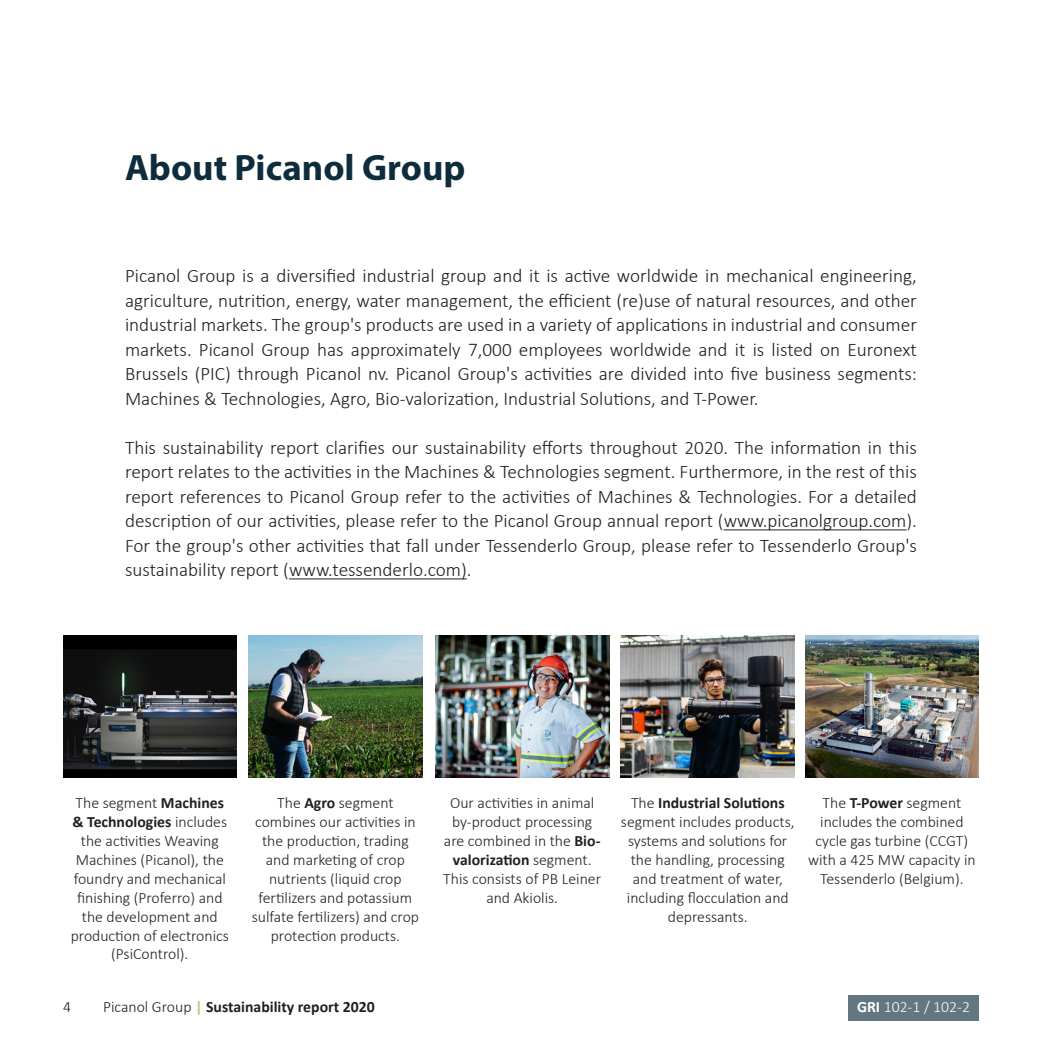
<style>
.page{position:relative;width:1042px;height:1042px;background:#fff}
.page>*{position:absolute;margin:0;border:0;box-sizing:border-box;transform-origin:0 0}
.t1{font:700 36.75px "Myriad Pro";color:#0e2d3c}
.t2{font:300 19.25px/24.5px "Calibri";color:#231f20;text-align:justify}
.t3{font:300 15.75px/18.9px "Calibri";color:#231f20;text-align:center}
.t4{font:700 15.75px "Calibri";color:#231f20}
.t5{font:300 15.75px "Calibri";color:#fff}
.s1{font-weight:700}
.s2{font-weight:300}
.s3{color:#d4be73}
</style>
<div class="page">
<hr style="left:723px;top:529px;width:183px;height:1px;background:#231f20">
<hr style="left:289px;top:578px;width:178px;height:1px;background:#231f20">
<img style="left:63px;top:635px;width:174px;height:143px">
<img style="left:249px;top:635px;width:173px;height:143px">
<img style="left:435px;top:635px;width:174px;height:143px">
<img style="left:621px;top:635px;width:173px;height:143px">
<img style="left:805px;top:635px;width:173px;height:143px">
<div style="left:848px;top:995px;width:130px;height:25px;background:#637780"></div>
<p class="t1" style="left:125px;top:144px;width:342px">About Picanol Group</p>
<p class="t2" style="left:125px;top:263px;width:793px">Picanol Group is a diversified industrial group and it is active worldwide in mechanical engineering, agriculture, nutrition, energy, water management, the efficient (re)use of natural resources, and other industrial markets. The group's products are used in a variety of applications in industrial and consumer markets. Picanol Group has approximately 7,000 employees worldwide and it is listed on Euronext Brussels (PIC) through Picanol nv. Picanol Group's activities are divided into five business segments:<br>Machines &amp; Technologies, Agro, Bio-valorization, Industrial Solutions, and T-Power.</p>
<p class="t2" style="left:125px;top:435px;width:793px">This sustainability report clarifies our sustainability efforts throughout 2020. The information in this report relates to the activities in the Machines &amp; Technologies segment. Furthermore, in the rest of this report references to Picanol Group refer to the activities of Machines &amp; Technologies. For a detailed description of our activities, please refer to the Picanol Group annual report (www.picanolgroup.com).<br>For the group's other activities that fall under Tessenderlo Group, please refer to Tessenderlo Group's sustainability report (www.tessenderlo.com).</p>
<p class="t3" style="left:71px;top:793px;width:160px">The segment <span class="s1">Machines &amp; Technologies</span> includes the activities Weaving<br>Machines (Picanol), the foundry and mechanical finishing (Proferro) and the development and production of electronics (PsiControl).</p>
<p class="t3" style="left:252px;top:793px;width:169px">The <span class="s1">Agro</span> segment combines our activities in the production, trading and marketing of crop nutrients (liquid crop fertilizers and potassium sulfate fertilizers) and crop protection products.</p>
<p class="t3" style="left:444px;top:793px;width:158px">Our activities in animal by-product processing are combined in the <span class="s1">Bio&shy;valorization</span> segment.</p>
<p class="t3" style="left:443px;top:869px;width:159px">This consists of PB Leiner and Akiolis.</p>
<p class="t3" style="left:63px;top:997px;width:9px">4</p>
<p class="t4" style="left:103px;top:995px;width:273px"><span class="s2">Picanol Group</span> <span class="s3">|</span> Sustainability report 2020</p>
<p class="t3" style="left:621px;top:793px;width:175px">The <span class="s1">Industrial Solutions </span>segment includes products, systems and solutions for the handling, processing and treatment of water, including flocculation and depressants.</p>
<p class="t3" style="left:808px;top:793px;width:169px">The <span class="s1">T-Power</span> segment includes the combined cycle gas turbine (CCGT) with a 425 MW capacity in<br>Tessenderlo (Belgium).</p>
<p class="t5" style="left:857px;top:997px;width:115px"><span class="s1">GRI</span> 102-1 / 102-2</p>
</div>
